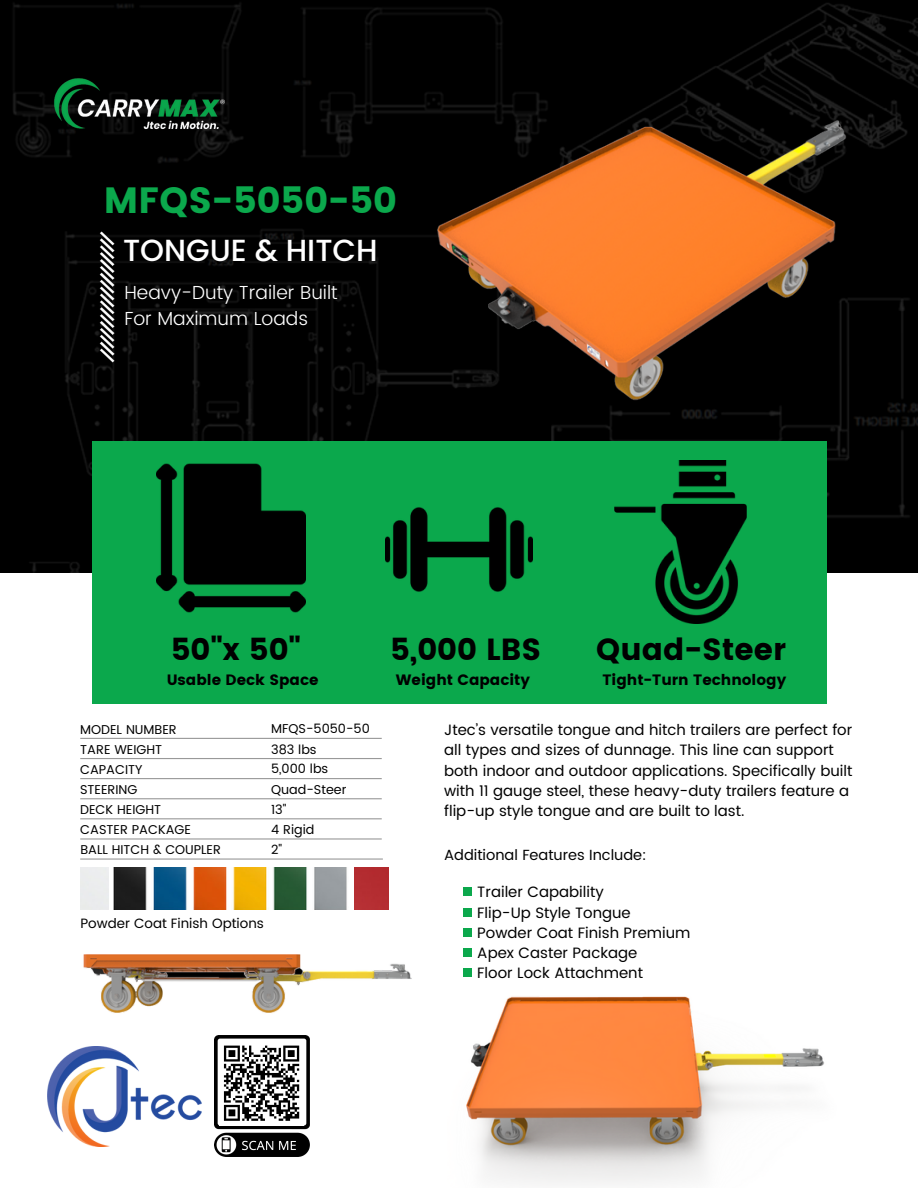
<style>
.page{position:relative;width:918px;height:1188px;background:#fff}
.page>*{position:absolute;margin:0;border:0;box-sizing:border-box;transform-origin:0 0}
.t1{font:36.45px "Poppins";color:#0ba84c}
.t2{font:30.45px "Poppins";color:#000}
.t3{font:500 30.45px "Poppins";color:#fff}
.t4{font:300 18.9px/25.8px "Poppins";color:#fff}
.t5{font:15px/20.2px "Poppins";color:#000}
.t6{font:15px "Poppins";color:#000}
.t7{font:14.7px "Poppins";color:#000}
.t8{font:13.5px "Poppins";color:#000}
.t9{font:12.75px "Poppins";color:#000}
</style>
<div class="page">
<img style="left:47px;top:1046px;width:154px;height:100px">
<img style="left:215px;top:1035px;width:94px;height:122px">
<img style="left:0;top:0;width:918px;height:573px">
<div style="left:92px;top:441px;width:734px;height:262px;background:#0ba84c"></div>
<img style="left:96px;top:229px;width:21px;height:136px">
<img style="left:386px;top:507px;width:147px;height:85px">
<div style="left:463px;top:948px;width:9px;height:9px;background:#0ba84c"></div>
<div style="left:463px;top:928px;width:9px;height:9px;background:#0ba84c"></div>
<div style="left:463px;top:887px;width:9px;height:9px;background:#0ba84c"></div>
<div style="left:463px;top:908px;width:9px;height:8px;background:#0ba84c"></div>
<img style="left:157px;top:464px;width:148px;height:148px">
<img style="left:614px;top:460px;width:133px;height:163px">
<div style="left:463px;top:968px;width:9px;height:9px;background:#0ba84c"></div>
<img style="left:47px;top:69px;width:181px;height:72px">
<img style="left:466px;top:996px;width:358px;height:188px">
<div style="left:219px;top:1041px;width:85px;height:84px;background:#fff"></div>
<svg style="left:223px;top:1045px;width:77px;height:76px"></svg>
<img style="left:114px;top:868px;width:233px;height:41px">
<img style="left:355px;top:868px;width:34px;height:41px">
<img style="left:83px;top:954px;width:329px;height:59px">
<img style="left:408px;top:105px;width:467px;height:318px">
<hr style="left:80px;top:738px;width:302px;height:1px;background:#999">
<hr style="left:80px;top:758px;width:302px;height:1px;background:#999">
<hr style="left:80px;top:778px;width:302px;height:1px;background:#999">
<hr style="left:80px;top:798px;width:302px;height:1px;background:#999">
<hr style="left:80px;top:818px;width:302px;height:1px;background:#999">
<hr style="left:80px;top:838px;width:302px;height:2px;background:#999">
<hr style="left:80px;top:858px;width:303px;height:2px;background:#999">
<p class="t1" style="left:104px;top:179px;width:294px">MFQS-5050-50</p>
<p class="t3" style="left:123px;top:229px;width:256px">TONGUE &amp; HITCH</p>
<p class="t4" style="left:125px;top:280px;width:215px">Heavy-Duty Trailer Built<br>For Maximum Loads</p>
<p class="t2" style="left:171px;top:631px;width:132px">50"x 50"</p>
<p class="t2" style="left:390px;top:631px;width:152px">5,000 LBS</p>
<p class="t2" style="left:596px;top:631px;width:191px">Quad-Steer</p>
<p class="t6" style="left:167px;top:671px;width:153px">Usable Deck Space</p>
<p class="t6" style="left:396px;top:671px;width:136px">Weight Capacity</p>
<p class="t6" style="left:602px;top:671px;width:185px">Tight-Turn Technology</p>
<p class="t9" style="left:80px;top:722px;width:98px">MODEL NUMBER</p>
<p class="t9" style="left:80px;top:762px;width:64px">CAPACITY</p>
<p class="t9" style="left:80px;top:802px;width:82px">DECK HEIGHT</p>
<p class="t5" style="left:444px;top:720px;width:410px">Jtec’s versatile tongue and hitch trailers are perfect for all types and sizes of dunnage. This line can support both indoor and outdoor applications. Specifically built with 11 gauge steel, these heavy-duty trailers feature a flip-up style tongue and are built to last.</p>
<p class="t7" style="left:444px;top:846px;width:204px">Additional Features Include:</p>
<p class="t9" style="left:271px;top:721px;width:100px">MFQS-5050-50</p>
<p class="t9" style="left:271px;top:742px;width:47px">383 lbs</p>
<p class="t9" style="left:271px;top:762px;width:59px">5,000 lbs</p>
<p class="t9" style="left:271px;top:802px;width:17px">13"</p>
<p class="t9" style="left:80px;top:742px;width:83px">TARE WEIGHT</p>
<p class="t9" style="left:80px;top:782px;width:59px">STEERING</p>
<p class="t9" style="left:271px;top:782px;width:77px">Quad-Steer</p>
<p class="t9" style="left:271px;top:822px;width:45px">4 Rigid</p>
<p class="t9" style="left:80px;top:822px;width:112px">CASTER PACKAGE</p>
<p class="t9" style="left:80px;top:842px;width:142px">BALL HITCH &amp; COUPLER</p>
<p class="t9" style="left:271px;top:842px;width:13px">2"</p>
<p class="t8" style="left:80px;top:915px;width:185px">Powder Coat Finish Options</p>
<p class="t5" style="left:477px;top:882px;width:128px">Trailer Capability</p>
<p class="t5" style="left:477px;top:902px;width:155px">Flip-Up Style Tongue</p>
<p class="t5" style="left:477px;top:923px;width:215px">Powder Coat Finish Premium</p>
<p class="t5" style="left:477px;top:943px;width:161px">Apex Caster Package</p>
<p class="t5" style="left:477px;top:963px;width:167px">Floor Lock Attachment</p>
</div>
